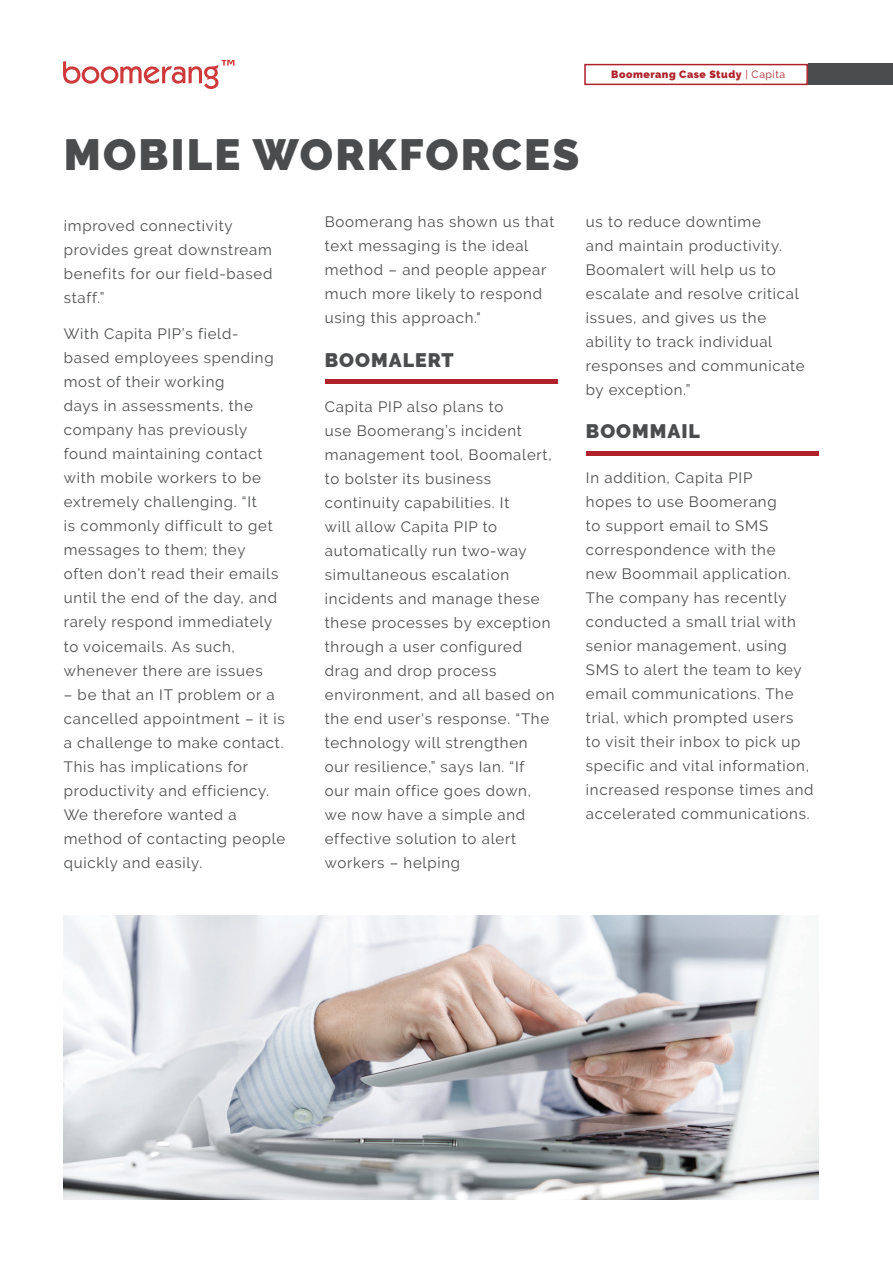
<style>
.page{position:relative;width:893px;height:1263px;background:#fff}
.page>*{position:absolute;margin:0;border:0;box-sizing:border-box;transform-origin:0 0}
.t1{font:900 43.5px "Raleway";letter-spacing:.05em;color:#4b4c4d}
.t2{font:900 19.5px "Raleway";letter-spacing:.05em;color:#4b4c4d}
.t3{font:15px/24px "Raleway";letter-spacing:.05em;color:#4b4c4d}
.t4{font:900 10.5px "Raleway";letter-spacing:.05em;color:#af222b}
.s1{font-weight:400}
</style>
<div class="page">
<svg style="left:63px;top:60px;width:171px;height:29px"></svg>
<div style="left:325px;top:379px;width:232px;height:5px;background:#af222b"></div>
<hr style="left:586px;top:451px;width:232px;height:4px;background:#af222b">
<img style="left:64px;top:915px;width:754px;height:284px">
<div style="left:808px;top:64px;width:85px;height:21px;background:#4b4c4d"></div>
<div style="left:584px;top:64px;width:224px;height:21px;border:2px solid #af222b"></div>
<h1 class="t1" style="left:64px;top:129px;width:517px">MOBILE WORKFORCES</h1>
<p class="t4" style="left:611px;top:69px;width:175px">Boomerang Case Study <span class="s1">| Capita</span></p>
<p class="t3" style="left:64px;top:213px;width:210px">improved connectivity provides great downstream benefits for our field-based staff.”</p>
<p class="t3" style="left:64px;top:322px;width:216px">With Capita PIP’s field&shy;based employees spending most of their working<br>days in assessments, the company has previously found maintaining contact with mobile workers to be extremely challenging. “It<br>is commonly difficult to get messages to them; they often don’t read their emails until the end of the day, and rarely respond immediately to voicemails. As such, whenever there are issues</p>
<p class="t3" style="left:64px;top:682px;width:223px">– be that an IT problem or a cancelled appointment – it is a challenge to make contact.<br>This has implications for productivity and efficiency.<br>We therefore wanted a method of contacting people quickly and easily.</p>
<p class="t3" style="left:325px;top:210px;width:231px">Boomerang has shown us that text messaging is the ideal method – and people appear much more likely to respond using this approach."</p>
<p class="t3" style="left:586px;top:210px;width:220px">us to reduce downtime<br>and maintain productivity.<br>Boomalert will help us to escalate and resolve critical issues, and gives us the ability to track individual responses and communicate by exception.”</p>
<h2 class="t2" style="left:325px;top:348px;width:130px">BOOMALERT</h2>
<p class="t3" style="left:325px;top:394px;width:231px">Capita PIP also plans to<br>use Boomerang’s incident management tool, Boomalert, to bolster its business continuity capabilities. It<br>will allow Capita PIP to automatically run two-way simultaneous escalation incidents and manage these these processes by exception through a user configured drag and drop process environment, and all based on the end user's response. “The technology will strengthen our resilience,” says Ian. “If<br>our main office goes down, we now have a simple and effective solution to alert workers – helping</p>
<h2 class="t2" style="left:586px;top:420px;width:116px">BOOMMAIL</h2>
<p class="t3" style="left:586px;top:466px;width:229px">In addition, Capita PIP<br>hopes to use Boomerang<br>to support email to SMS correspondence with the<br>new Boommail application.<br>The company has recently conducted a small trial with senior management, using<br>SMS to alert the team to key email communications. The trial, which prompted users<br>to visit their inbox to pick up specific and vital information, increased response times and accelerated communications.</p>
</div>
